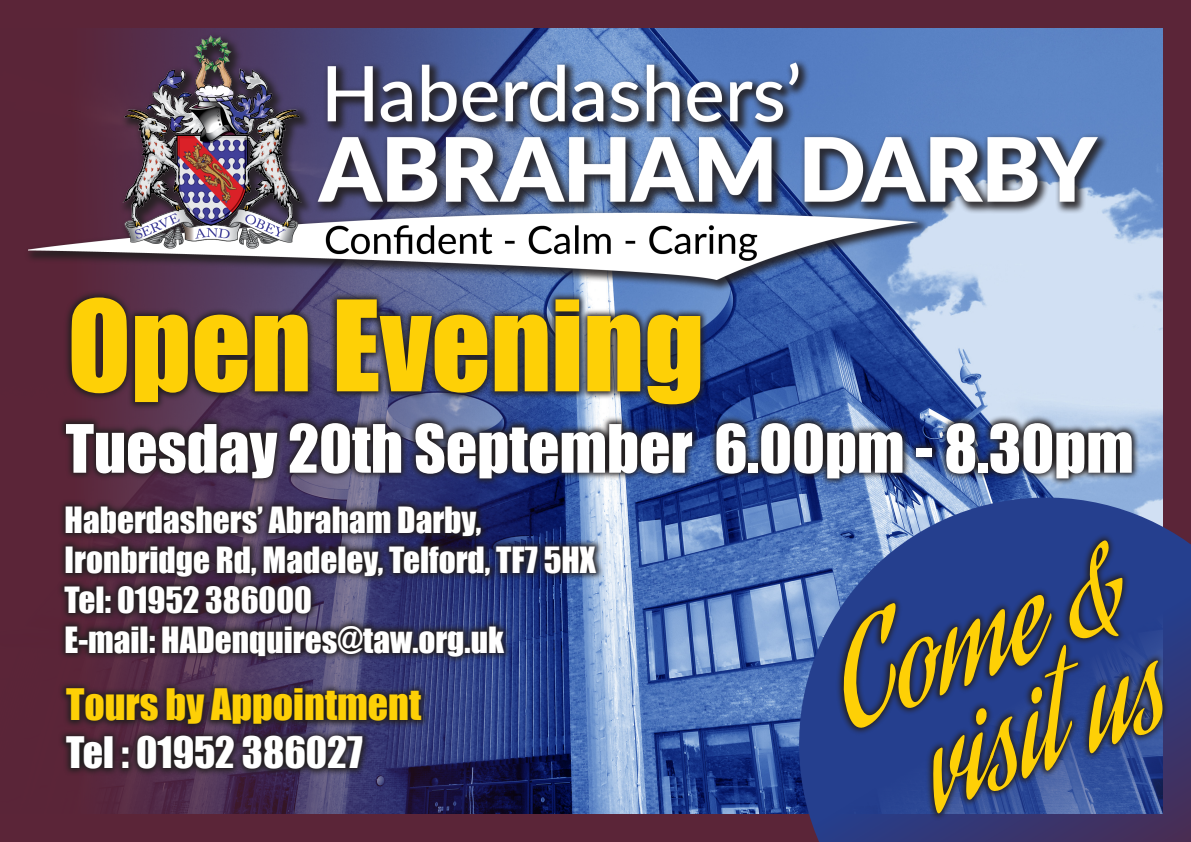
<style>
.page{position:relative;width:1191px;height:842px;background:#5b2538}
.page>*{position:absolute;margin:0;border:0;box-sizing:border-box;transform-origin:0 0}
.t1{font:130.4px "Aguafina Script";color:#fed006}
.t2{font:116.2px "Impact";color:#fed006}
.t3{font:61.6px "Impact";color:#fff}
.t4{font:39.9px "Impact";color:#fed006}
.t5{font:39.9px "Impact";color:#fff}
.t6{font:33.2px "Impact";color:#fff}
.s1{font-size:111px}
</style>
<div class="page">
<img style="left:108px;top:28px;width:1054px;height:786px">
<svg style="left:795px;top:494px;width:396px;height:348px;background:#425291"></svg>
<img style="left:61px;top:415px;width:1078px;height:71px">
<svg style="left:61px;top:681px;width:368px;height:96px;background:#342739"></svg>
<svg style="left:60px;top:499px;width:544px;height:165px;background:#322f4a"></svg>
<svg style="left:66px;top:292px;width:642px;height:120px;background:#39374a"></svg>
<svg style="left:806px;top:514px;width:344px;height:232px;background:#324b8e"></svg>
<div style="left:24px;top:31px;width:1086px;height:261px;background:#231f20;opacity:.88"></div>
<img style="left:28px;top:28px;width:1069px;height:252px">
<svg style="left:887px;top:606px;width:303px;height:218px;background:#2a386c"></svg>
<p class="t2" style="left:67px;top:256px;width:638px">Open Evening</p>
<p class="t3" style="left:66px;top:401px;width:1069px">Tuesday 20th September 6.00pm - 8.30pm</p>
<p class="t6" style="left:65px;top:494px;width:418px">Haberdashers’ Abraham Darby,</p>
<p class="t6" style="left:65px;top:534px;width:533px">Ironbridge Rd, Madeley, Telford, TF7 5HX</p>
<p class="t6" style="left:65px;top:574px;width:249px">Tel: 01952 386000</p>
<p class="t6" style="left:65px;top:614px;width:441px">E-mail: HADenquires@taw.org.uk</p>
<p class="t4" style="left:66px;top:674px;width:357px">Tours by Appointment</p>
<p class="t5" style="left:66px;top:722px;width:298px">Tel : 01952 386027</p>
<p class="t1" style="left:806px;top:615px;width:302px;rotate:-21deg">Come <span class="s1">&amp;</span></p>
<p class="t1" style="left:891px;top:698px;width:255px;rotate:-21deg">visit us</p>
</div>
